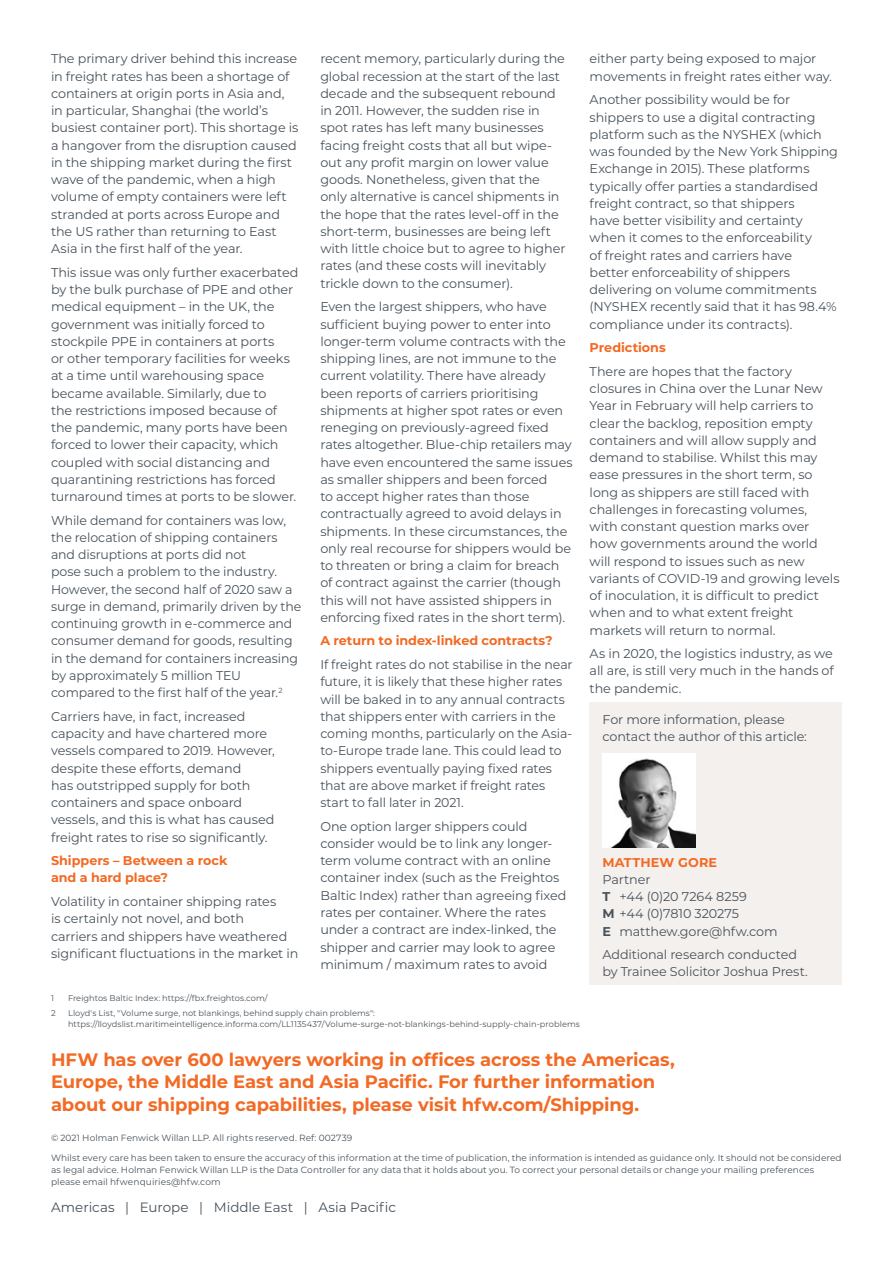
<style>
.page{position:relative;width:893px;height:1263px;background:#fff}
.page>*{position:absolute;margin:0;border:0;box-sizing:border-box;transform-origin:0 0}
.t1{font:700 18px/22.5px "Montserrat";letter-spacing:-.005em;color:#f26a24}
.t2{font:13.5px "Montserrat";color:#48525a}
.t3{font:12.75px/17.2px "Montserrat";letter-spacing:-.01em;color:#48525a}
.t4{font:700 12.75px/17.2px "Montserrat";letter-spacing:-.005em;color:#f26a24}
.t5{font:700 12.75px "Montserrat";letter-spacing:.015em;color:#f26a24}
.t6{font:9px/12px "Montserrat";letter-spacing:.005em;color:#48525a}
.t7{font:8.25px/11.2px "Montserrat";letter-spacing:.005em;color:#48525a}
.s1{font-weight:700}
</style>
<div class="page">
<div style="left:590px;top:703px;width:252px;height:282px;background:#f4f0ee"></div>
<img style="left:602px;top:754px;width:94px;height:93px">
<p class="t3" style="left:51px;top:50px;width:249px">The primary driver behind this increase in freight rates has been a shortage of containers at origin ports in Asia and, in particular, Shanghai (the world’s busiest container port). This shortage is a hangover from the disruption caused in the shipping market during the first wave of the pandemic, when a high volume of empty containers were left stranded at ports across Europe and the US rather than returning to East Asia in the first half of the year.</p>
<p class="t3" style="left:51px;top:263px;width:249px">This issue was only further exacerbated by the bulk purchase of PPE and other medical equipment – in the UK, the government was initially forced to stockpile PPE in containers at ports<br>or other temporary facilities for weeks at a time until warehousing space became available. Similarly, due to<br>the restrictions imposed because of the pandemic, many ports have been forced to lower their capacity, which coupled with social distancing and quarantining restrictions has forced turnaround times at ports to be slower.</p>
<p class="t3" style="left:51px;top:511px;width:252px">While demand for containers was low, the relocation of shipping containers and disruptions at ports did not<br>pose such a problem to the industry.<br>However, the second half of 2020 saw a surge in demand, primarily driven by the continuing growth in e-commerce and consumer demand for goods, resulting in the demand for containers increasing by approximately 5 million TEU compared to the first half of the year.<sup>2</sup></p>
<p class="t3" style="left:51px;top:707px;width:225px">Carriers have, in fact, increased capacity and have chartered more vessels compared to 2019. However, despite these efforts, demand<br>has outstripped supply for both containers and space onboard vessels, and this is what has caused freight rates to rise so significantly.</p>
<p class="t4" style="left:51px;top:851px;width:178px">Shippers – Between a rock and a hard place?</p>
<p class="t3" style="left:51px;top:892px;width:249px">Volatility in container shipping rates<br>is certainly not novel, and both<br>carriers and shippers have weathered significant fluctuations in the market in</p>
<p class="t3" style="left:320px;top:50px;width:247px">recent memory, particularly during the global recession at the start of the last decade and the subsequent rebound in 2011. However, the sudden rise in spot rates has left many businesses facing freight costs that all but wipe&shy;out any profit margin on lower value goods. Nonetheless, given that the only alternative is cancel shipments in the hope that the rates level-off in the short-term, businesses are being left with little choice but to agree to higher rates (and these costs will inevitably trickle down to the consumer).</p>
<p class="t3" style="left:320px;top:298px;width:254px">Even the largest shippers, who have sufficient buying power to enter into longer-term volume contracts with the shipping lines, are not immune to the current volatility. There have already been reports of carriers prioritising shipments at higher spot rates or even reneging on previously-agreed fixed rates altogether. Blue-chip retailers may have even encountered the same issues as smaller shippers and been forced<br>to accept higher rates than those contractually agreed to avoid delays in shipments. In these circumstances, the only real recourse for shippers would be to threaten or bring a claim for breach of contract against the carrier (though this will not have assisted shippers in enforcing fixed rates in the short term).</p>
<p class="t4" style="left:320px;top:632px;width:234px">A return to index-linked contracts?</p>
<p class="t3" style="left:320px;top:655px;width:254px">If freight rates do not stabilise in the near future, it is likely that these higher rates will be baked in to any annual contracts that shippers enter with carriers in the coming months, particularly on the Asia&shy;to-Europe trade lane. This could lead to shippers eventually paying fixed rates that are above market if freight rates start to fall later in 2021.</p>
<p class="t3" style="left:320px;top:817px;width:248px">One option larger shippers could consider would be to link any longer&shy;term volume contract with an online container index (such as the Freightos Baltic Index) rather than agreeing fixed rates per container. Where the rates under a contract are index-linked, the shipper and carrier may look to agree minimum / maximum rates to avoid</p>
<p class="t7" style="left:51px;top:992px;width:4px">1</p>
<p class="t7" style="left:68px;top:992px;width:201px">Freightos Baltic Index: https://fbx.freightos.com/</p>
<p class="t7" style="left:51px;top:1007px;width:6px">2</p>
<p class="t7" style="left:68px;top:1007px;width:513px">Lloyd's List, "Volume surge, not blankings, behind supply chain problems": https://lloydslist.maritimeintelligence.informa.com/LL1135437/Volume-surge-not-blankings-behind-supply-chain-problems</p>
<p class="t3" style="left:590px;top:50px;width:244px">either party being exposed to major movements in freight rates either way.</p>
<p class="t3" style="left:590px;top:91px;width:250px">Another possibility would be for shippers to use a digital contracting platform such as the NYSHEX (which was founded by the New York Shipping Exchange in 2015). These platforms typically offer parties a standardised freight contract, so that shippers<br>have better visibility and certainty when it comes to the enforceability<br>of freight rates and carriers have<br>better enforceability of shippers delivering on volume commitments (NYSHEX recently said that it has 98.4% compliance under its contracts).</p>
<p class="t4" style="left:590px;top:338px;width:78px">Predictions</p>
<p class="t3" style="left:590px;top:362px;width:251px">There are hopes that the factory closures in China over the Lunar New Year in February will help carriers to clear the backlog, reposition empty containers and will allow supply and demand to stabilise. Whilst this may ease pressures in the short term, so long as shippers are still faced with challenges in forecasting volumes,<br>with constant question marks over how governments around the world will respond to issues such as new variants of COVID-19 and growing levels of inoculation, it is difficult to predict when and to what extent freight markets will return to normal.</p>
<p class="t3" style="left:590px;top:645px;width:246px;text-align:justify">As in 2020, the logistics industry, as we all are, is still very much in the hands of the pandemic.</p>
<p class="t3" style="left:602px;top:710px;width:206px">For more information, please contact the author of this article:</p>
<p class="t5" style="left:602px;top:853px;width:116px">MATTHEW GORE</p>
<p class="t3" style="left:602px;top:870px;width:177px">Partner<br><span class="s1">T</span> +44 (0)20 7264 8259<br><span class="s1">M</span> +44 (0)7810 320275<br><span class="s1">E</span> matthew.gore@hfw.com</p>
<p class="t3" style="left:602px;top:945px;width:207px">Additional research conducted by Trainee Solicitor Joshua Prest.</p>
<h1 class="t1" style="left:51px;top:1047px;width:625px">HFW has over 600 lawyers working in offices across the Americas,<br>Europe, the Middle East and Asia Pacific. For further information about our shipping capabilities, please visit hfw.com/Shipping.</h1>
<p class="t6" style="left:51px;top:1131px;width:303px">© 2021 Holman Fenwick Willan LLP. All rights reserved. Ref: 002739</p>
<p class="t6" style="left:51px;top:1152px;width:792px">Whilst every care has been taken to ensure the accuracy of this information at the time of publication, the information is intended as guidance only. It should not be considered as legal advice. Holman Fenwick Willan LLP is the Data Controller for any data that it holds about you. To correct your personal details or change your mailing preferences please email hfwenquiries@hfw.com</p>
<p class="t2" style="left:51px;top:1198px;width:347px">Americas | Europe | Middle East | Asia Pacific</p>
</div>
